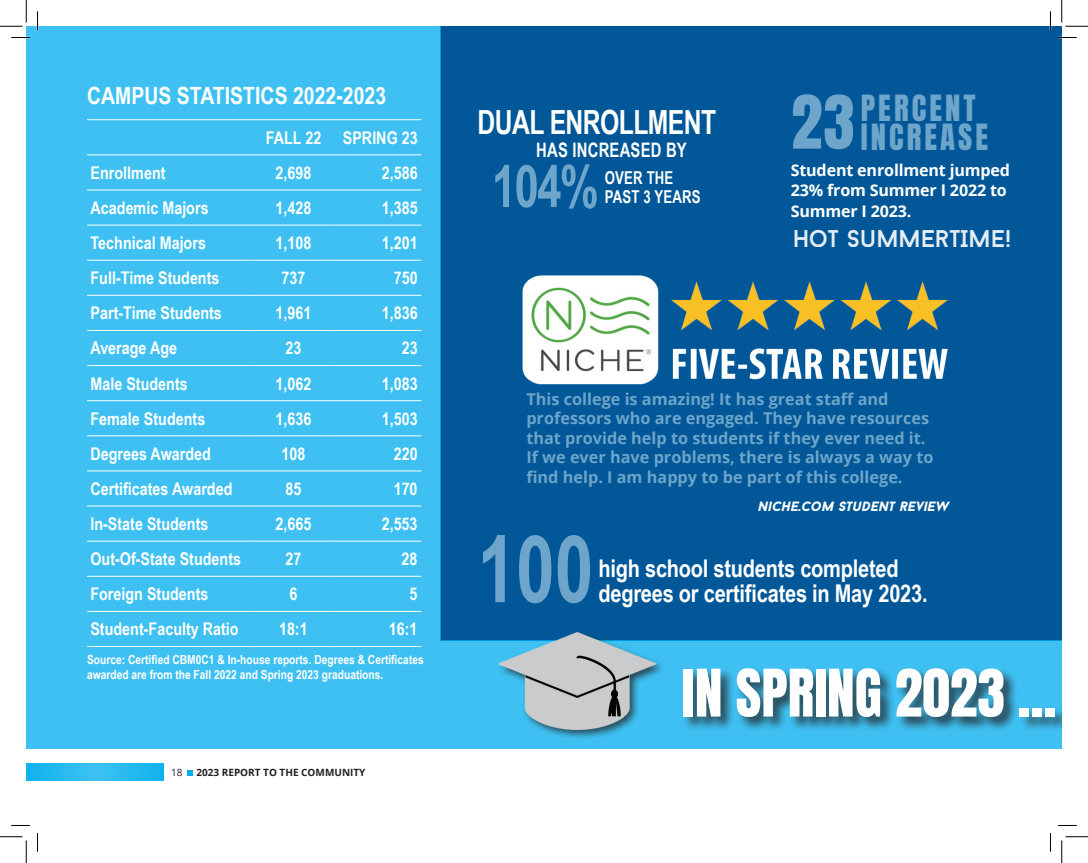
<style>
.page{position:relative;width:1088px;height:863px;background:#fff}
.page>*{position:absolute;margin:0;border:0;box-sizing:border-box;transform-origin:0 0}
.t1{font:700 93.38px "Arial Narrow";color:#6da5cb;scale:.91 1}
.t2{font:700 58.75px "Arial Narrow";color:#6da5cb;scale:.91 1}
.t3{font:55.75px "Anton";color:#fff}
.t4{font:700 33.25px "Arial Narrow";letter-spacing:-.02em;color:#fff;scale:.91 1}
.t5{font:30.75px/29.2px "Anton";letter-spacing:.1em;color:#6da5cb}
.t6{font:700 24.38px/25px "Arial Narrow";letter-spacing:-.01em;color:#fff}
.t7{font:24.12px "Baron Neue";color:#fff}
.t8{font:700 23.75px "Arial Narrow";color:#fff}
.t9{font:700 20px "Arial Narrow";letter-spacing:.01em;color:#fff;scale:.91 1}
.t10{font:700 17.75px/18.9px "Arial Narrow";letter-spacing:.01em;color:#fff;scale:.91 1}
.t11{font:700 17.5px "Arial Narrow";color:#fff}
.t12{font:700 16.25px/19.5px "Open Sans";color:#6da5cb}
.t13{font:700 16.12px/20.5px "Open Sans";letter-spacing:-.01em;color:#fff}
.t14{font:italic 900 13.62px "Baron Neue";color:#fff}
.t15{font:700 12.5px/15px "Arial Narrow";color:#fff}
.t16{font:700 10px "Open Sans";color:#231f20}
.t17{font:10px "Open Sans";color:#231f20}
.s1{font-size:62.88px}
</style>
<div class="page">
<svg style="left:26px;top:763px;width:138px;height:18px;background:#26b9f0"></svg>
<svg style="left:187px;top:770px;width:5px;height:6px"></svg>
<div style="left:440px;top:26px;width:621px;height:615px;background:#015797"></div>
<div style="left:26px;top:26px;width:414px;height:614px;background:#3ec1f2"></div>
<div style="left:26px;top:640px;width:1035px;height:109px;background:#3ec1f2"></div>
<hr style="left:87px;top:119px;width:165px;height:1px;background:#fff">
<hr style="left:252px;top:119px;width:82px;height:1px;background:#fff">
<hr style="left:334px;top:119px;width:87px;height:1px;background:#fff">
<hr style="left:87px;top:154px;width:165px;height:1px;background:#fff">
<hr style="left:252px;top:154px;width:82px;height:1px;background:#fff">
<hr style="left:334px;top:154px;width:87px;height:1px;background:#fff">
<hr style="left:87px;top:190px;width:165px;height:1px;background:#fff">
<hr style="left:252px;top:190px;width:82px;height:1px;background:#fff">
<hr style="left:334px;top:190px;width:87px;height:1px;background:#fff">
<hr style="left:87px;top:225px;width:165px;height:1px;background:#fff">
<hr style="left:252px;top:225px;width:82px;height:1px;background:#fff">
<hr style="left:334px;top:225px;width:87px;height:1px;background:#fff">
<hr style="left:87px;top:260px;width:165px;height:1px;background:#fff">
<hr style="left:252px;top:260px;width:82px;height:1px;background:#fff">
<hr style="left:334px;top:260px;width:87px;height:1px;background:#fff">
<hr style="left:87px;top:295px;width:165px;height:1px;background:#fff">
<hr style="left:252px;top:295px;width:82px;height:1px;background:#fff">
<hr style="left:334px;top:295px;width:87px;height:1px;background:#fff">
<hr style="left:87px;top:330px;width:165px;height:1px;background:#fff">
<hr style="left:252px;top:330px;width:82px;height:1px;background:#fff">
<hr style="left:334px;top:330px;width:87px;height:1px;background:#fff">
<hr style="left:87px;top:365px;width:165px;height:1px;background:#fff">
<hr style="left:252px;top:365px;width:82px;height:1px;background:#fff">
<hr style="left:334px;top:365px;width:87px;height:1px;background:#fff">
<hr style="left:87px;top:400px;width:165px;height:1px;background:#fff">
<hr style="left:252px;top:400px;width:82px;height:1px;background:#fff">
<hr style="left:334px;top:400px;width:87px;height:1px;background:#fff">
<hr style="left:87px;top:435px;width:165px;height:1px;background:#fff">
<hr style="left:252px;top:435px;width:82px;height:1px;background:#fff">
<hr style="left:334px;top:435px;width:87px;height:1px;background:#fff">
<hr style="left:87px;top:470px;width:165px;height:1px;background:#fff">
<hr style="left:252px;top:470px;width:82px;height:1px;background:#fff">
<hr style="left:334px;top:470px;width:87px;height:1px;background:#fff">
<hr style="left:87px;top:505px;width:165px;height:1px;background:#fff">
<hr style="left:252px;top:505px;width:82px;height:1px;background:#fff">
<hr style="left:334px;top:505px;width:87px;height:1px;background:#fff">
<hr style="left:87px;top:541px;width:165px;height:1px;background:#fff">
<hr style="left:252px;top:541px;width:82px;height:1px;background:#fff">
<hr style="left:334px;top:541px;width:87px;height:1px;background:#fff">
<hr style="left:87px;top:576px;width:165px;height:1px;background:#fff">
<hr style="left:252px;top:576px;width:82px;height:1px;background:#fff">
<hr style="left:334px;top:576px;width:87px;height:1px;background:#fff">
<hr style="left:87px;top:611px;width:165px;height:1px;background:#fff">
<hr style="left:252px;top:611px;width:82px;height:1px;background:#fff">
<hr style="left:334px;top:611px;width:87px;height:1px;background:#fff">
<hr style="left:87px;top:646px;width:165px;height:1px;background:#fff">
<hr style="left:252px;top:646px;width:82px;height:1px;background:#fff">
<hr style="left:334px;top:646px;width:87px;height:1px;background:#fff">
<div style="left:682px;top:666px;width:379px;height:66px;background:#231f20;opacity:.75"></div>
<div style="left:497px;top:630px;width:169px;height:110px;background:#231f20;opacity:.75"></div>
<img style="left:499px;top:630px;width:160px;height:102px">
<img style="left:522px;top:275px;width:426px;height:110px">
<svg style="left:11px;top:37px;width:19px;height:1px"></svg>
<svg style="left:1058px;top:37px;width:18px;height:1px"></svg>
<svg style="left:11px;top:825px;width:19px;height:1px"></svg>
<svg style="left:1058px;top:825px;width:18px;height:1px"></svg>
<svg style="left:37px;top:11px;width:1px;height:19px"></svg>
<svg style="left:37px;top:833px;width:1px;height:18px"></svg>
<svg style="left:1049px;top:11px;width:2px;height:19px"></svg>
<svg style="left:1050px;top:833px;width:1px;height:18px"></svg>
<svg style="left:0;top:0;width:27px;height:27px"></svg>
<svg style="left:0;top:836px;width:27px;height:26px"></svg>
<svg style="left:1061px;top:0;width:27px;height:27px"></svg>
<svg style="left:1061px;top:836px;width:27px;height:26px"></svg>
<h3 class="t8" style="left:87px;top:77px;width:301px">CAMPUS STATISTICS 2022-2023</h3>
<p class="t11" style="left:266px;top:124px;width:153px">FALL 22 SPRING 23</p>
<p class="t11" style="left:91px;top:159px;width:76px">Enrollment</p>
<p class="t11" style="left:275px;top:159px;width:37px">2,698</p>
<p class="t11" style="left:382px;top:159px;width:37px">2,586</p>
<p class="t11" style="left:91px;top:194px;width:120px">Academic Majors</p>
<p class="t11" style="left:275px;top:194px;width:37px">1,428</p>
<p class="t11" style="left:382px;top:194px;width:37px">1,385</p>
<p class="t11" style="left:91px;top:229px;width:117px">Technical Majors</p>
<p class="t11" style="left:275px;top:229px;width:37px">1,108</p>
<p class="t11" style="left:382px;top:229px;width:37px">1,201</p>
<p class="t11" style="left:91px;top:265px;width:130px">Full-Time Students</p>
<p class="t11" style="left:281px;top:265px;width:25px">737</p>
<p class="t11" style="left:394px;top:265px;width:25px">750</p>
<p class="t11" style="left:90px;top:300px;width:133px">Part-Time Students</p>
<p class="t11" style="left:275px;top:300px;width:37px">1,961</p>
<p class="t11" style="left:382px;top:300px;width:37px">1,836</p>
<p class="t11" style="left:90px;top:335px;width:88px">Average Age</p>
<p class="t11" style="left:285px;top:335px;width:17px">23</p>
<p class="t11" style="left:402px;top:335px;width:17px">23</p>
<p class="t11" style="left:90px;top:370px;width:99px">Male Students</p>
<p class="t11" style="left:275px;top:370px;width:37px">1,062</p>
<p class="t11" style="left:382px;top:370px;width:37px">1,083</p>
<p class="t11" style="left:90px;top:405px;width:116px">Female Students</p>
<p class="t11" style="left:275px;top:405px;width:37px">1,636</p>
<p class="t11" style="left:382px;top:405px;width:37px">1,503</p>
<p class="t11" style="left:90px;top:440px;width:122px">Degrees Awarded</p>
<p class="t11" style="left:281px;top:440px;width:25px">108</p>
<p class="t11" style="left:394px;top:440px;width:25px">220</p>
<p class="t11" style="left:90px;top:475px;width:143px">Certificates Awarded</p>
<p class="t11" style="left:285px;top:475px;width:17px">85</p>
<p class="t11" style="left:394px;top:475px;width:25px">170</p>
<p class="t11" style="left:90px;top:510px;width:120px">In-State Students</p>
<p class="t11" style="left:275px;top:510px;width:37px">2,665</p>
<p class="t11" style="left:382px;top:510px;width:37px">2,553</p>
<p class="t11" style="left:90px;top:545px;width:152px">Out-Of-State Students</p>
<p class="t11" style="left:285px;top:545px;width:17px">27</p>
<p class="t11" style="left:401px;top:545px;width:17px">28</p>
<p class="t11" style="left:90px;top:581px;width:120px">Foreign Students</p>
<p class="t11" style="left:289px;top:581px;width:9px">6</p>
<p class="t11" style="left:409px;top:581px;width:9px">5</p>
<p class="t11" style="left:90px;top:616px;width:150px">Student-Faculty Ratio</p>
<p class="t11" style="left:279px;top:616px;width:30px">18:1</p>
<p class="t11" style="left:389px;top:616px;width:30px">16:1</p>
<p class="t15" style="left:87px;top:651px;width:338px">Source: Certified CBM0C1 &amp; In-house reports. Degrees &amp; Certificates awarded are from the Fall 2022 and Spring 2023 graduations.</p>
<p class="t17" style="left:171px;top:765px;width:13px">18</p>
<p class="t16" style="left:196px;top:765px;width:171px">2023 REPORT TO THE COMMUNITY</p>
<h3 class="t4" style="left:477px;top:98px;width:264px">DUAL ENROLLMENT</h3>
<p class="t10" style="left:604px;top:167px;width:107px">OVER THE<br>PAST 3 YEARS</p>
<p class="t9" style="left:536px;top:135px;width:167px">HAS INCREASED BY</p>
<h2 class="t2" style="left:492px;top:142px;width:119px">104%</h2>
<h3 class="t5" style="left:860px;top:95px;width:129px;text-indent:-70px"><span class="s1">23</span>PERCENT<br>INCREASE</h3>
<p class="t13" style="left:790px;top:159px;width:221px">Student enrollment jumped<br>23% from Summer I 2022 to<br>Summer I 2023.</p>
<h3 class="t7" style="left:792px;top:223px;width:221px">HOT SUMMERTIME!</h3>
<p class="t12" style="left:526px;top:389px;width:408px">This college is amazing! It has great staff and professors who are engaged. They have resources that provide help to students if they ever need it.<br>If we ever have problems, there is always a way to find help. I am happy to be part of this college.</p>
<p class="t14" style="left:759px;top:497px;width:192px">NICHE.COM STUDENT REVIEW</p>
<h1 class="t1" style="left:477px;top:498px;width:129px">100</h1>
<h3 class="t6" style="left:598px;top:554px;width:330px">high school students completed degrees or certificates in May 2023.</h3>
<h3 class="t3" style="left:682px;top:664px;width:376px">IN SPRING 2023 ...</h3>
</div>
